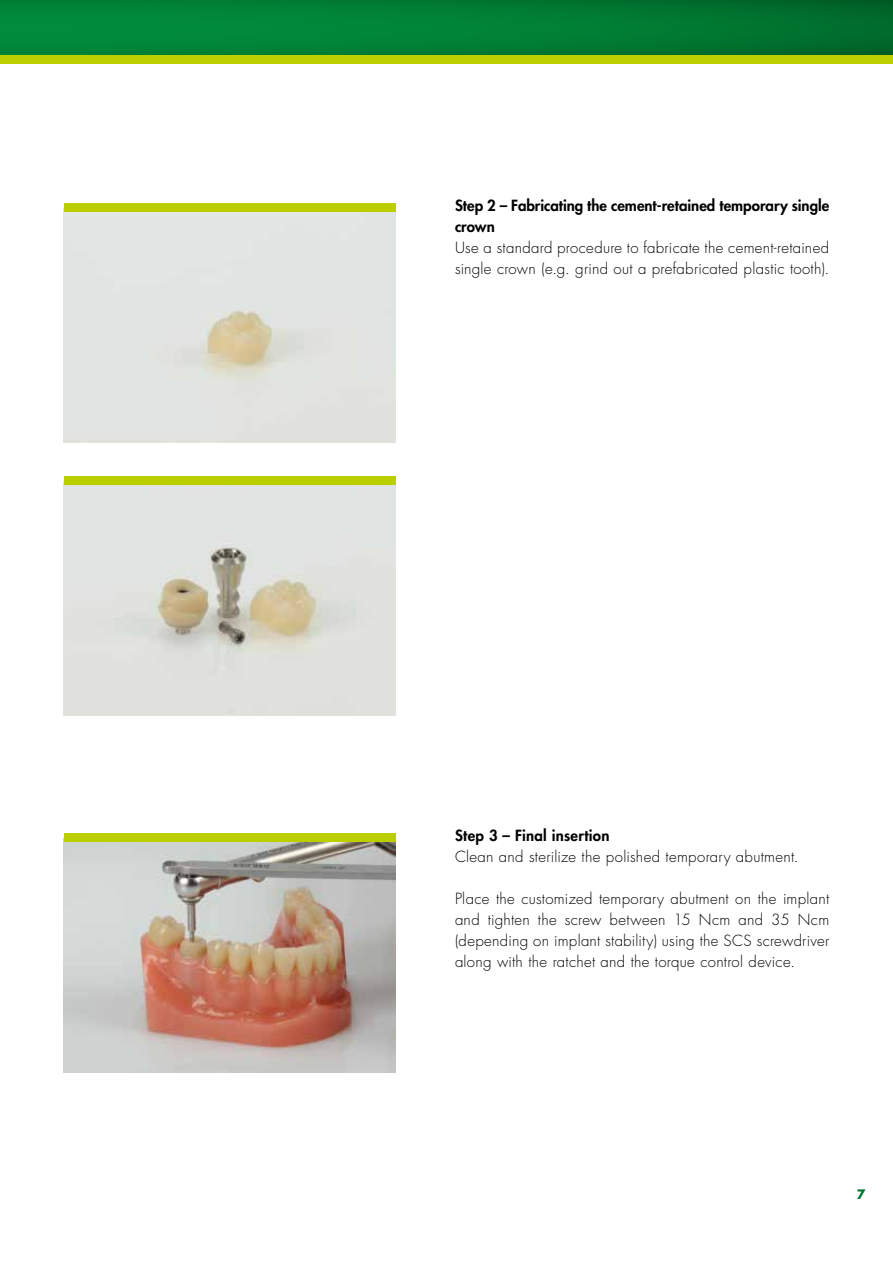
<style>
.page{position:relative;width:893px;height:1263px;background:#fff}
.page>*{position:absolute;margin:0;border:0;box-sizing:border-box;transform-origin:0 0}
.t1{font:300 15px/21px "Futura LT";letter-spacing:.015em;color:#000}
.t2{font:800 15px/21px "Futura LT";letter-spacing:.005em;color:#000}
.t3{font:700 12.75px "Futura LT Pro";color:#007630}
</style>
<div class="page">
<div style="left:0;top:0;width:893px;height:60px;background:linear-gradient(to right,#008e3b,#006c2c)"></div>
<div style="left:0;top:55px;width:893px;height:9px;background:#bbcf00"></div>
<img style="left:64px;top:211px;width:331px;height:231px">
<img style="left:64px;top:484px;width:331px;height:231px">
<div style="left:64px;top:203px;width:331px;height:8px;background:#bbcf00"></div>
<div style="left:64px;top:476px;width:331px;height:8px;background:#bbcf00"></div>
<img style="left:64px;top:841px;width:331px;height:231px">
<div style="left:64px;top:833px;width:331px;height:8px;background:#bbcf00"></div>
<p class="t2" style="left:455px;top:195px;width:376px">Step 2 – Fabricating the cement-retained temporary single crown</p>
<p class="t1" style="left:455px;top:238px;width:376px">Use a standard procedure to fabricate the cement-retained single crown (e.g. grind out a prefabricated plastic tooth).</p>
<p class="t2" style="left:455px;top:825px;width:156px">Step 3 – Final insertion</p>
<p class="t1" style="left:455px;top:847px;width:345px">Clean and sterilize the polished temporary abutment.</p>
<p class="t1" style="left:455px;top:889px;width:376px;text-align:justify">Place the customized temporary abutment on the implant and tighten the screw between 15 Ncm and 35 Ncm (depending on implant stability) using the SCS screwdriver along with the ratchet and the torque control device.</p>
<p class="t3" style="left:857px;top:1184px;width:10px">7</p>
</div>
